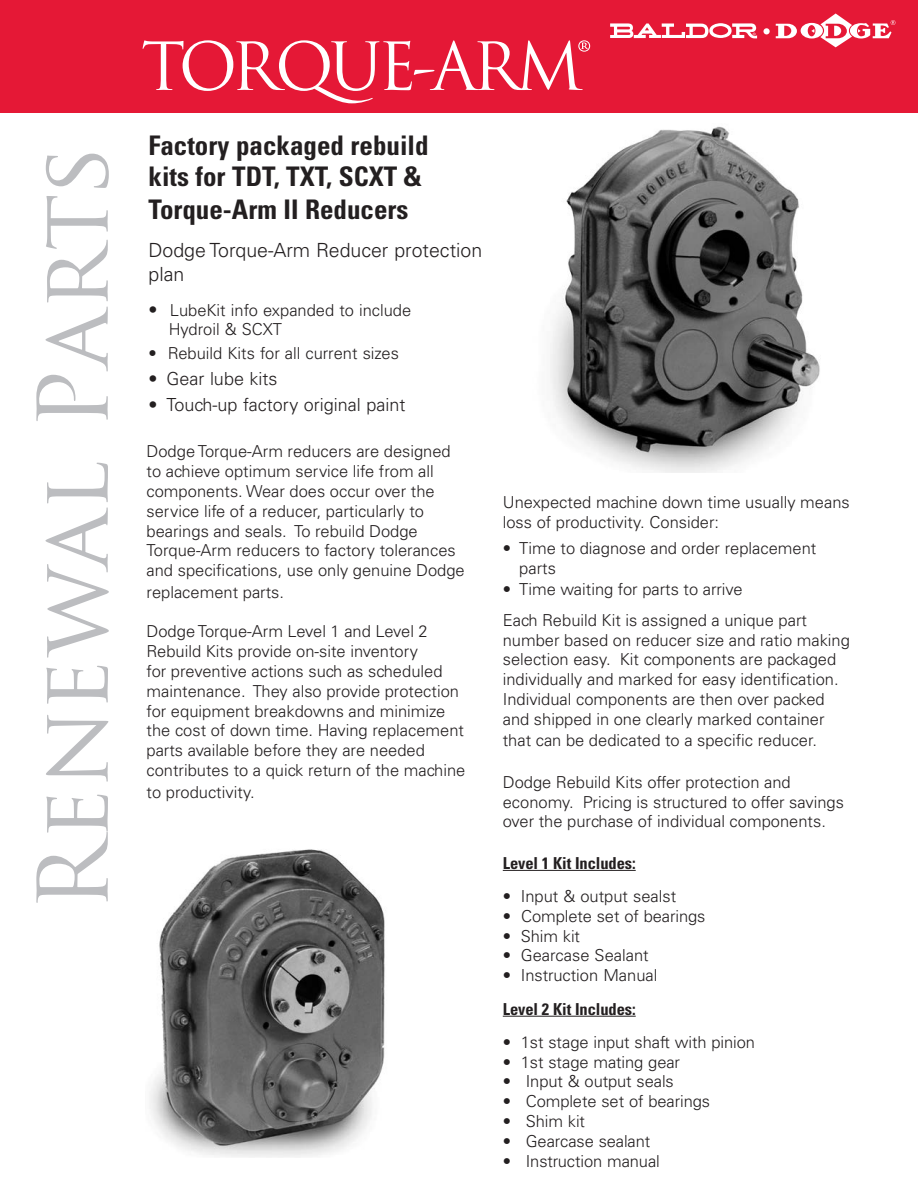
<style>
.page{position:relative;width:918px;height:1188px;background:#fff}
.page>*{position:absolute;margin:0;border:0;box-sizing:border-box;transform-origin:0 0}
.t1{font:94.5px "Trajan Pro";color:#bcbdc0}
.t2{font:64.5px "Trajan Pro";letter-spacing:-.08em;color:#fff}
.t3{font:700 condensed 27px/32.2px "Univers LT Std";color:#231f20}
.t4{font:300 19.5px/24px "Univers LT Std";color:#231f20}
.t5{font:300 18px "Univers LT Std";color:#231f20}
.t6{font:300 16.5px/19.8px "Univers LT Std";color:#231f20}
.t7{font:700 condensed 16.5px "Univers LT Std";letter-spacing:-.005em;color:#231f20}
.s1{font-size:18px}
</style>
<div class="page">
<img style="left:506px;top:112px;width:343px;height:360px">
<div style="left:0;top:0;width:918px;height:112px;background:#e51836"></div>
<hr style="left:503px;top:870px;width:133px;height:1px;background:#231f20">
<hr style="left:503px;top:1016px;width:133px;height:1px;background:#231f20">
<svg style="left:776px;top:14px;width:119px;height:33px"></svg>
<svg style="left:610px;top:23px;width:147px;height:16px"></svg>
<div style="left:763px;top:28px;width:7px;height:6px;background:#fff;border-radius:50%"></div>
<img style="left:150px;top:849px;width:235px;height:308px">
<h1 class="t1" style="left:13px;top:912px;width:768px;rotate:-90deg">Renewal Parts</h1>
<h2 class="t2" style="left:141px;top:25px;width:451px">TORQUE-ARM®</h2>
<h3 class="t3" style="left:148px;top:129px;width:282px">Factory packaged rebuild kits for TDT, TXT, SCXT &amp;<br>Torque-Arm II Reducers</h3>
<p class="t4" style="left:148px;top:238px;width:335px">Dodge Torque-Arm Reducer protection plan</p>
<p class="t6" style="left:169px;top:300px;width:244px;text-indent:-20px"><span class="s1">•</span> LubeKit info expanded to include<br>Hydroil &amp; SCXT</p>
<p class="t6" style="left:149px;top:343px;width:252px">• Rebuild Kits for all current sizes</p>
<p class="t5" style="left:148px;top:367px;width:131px">• Gear lube kits</p>
<p class="t5" style="left:148px;top:394px;width:258px">• Touch-up factory original paint</p>
<p class="t6" style="left:147px;top:442px;width:320px">Dodge Torque-Arm reducers are designed to achieve optimum service life from all components. Wear does occur over the service life of a reducer, particularly to bearings and seals. To rebuild Dodge Torque-Arm reducers to factory tolerances and specifications, use only genuine Dodge</p>
<p class="t6" style="left:147px;top:582px;width:139px">replacement parts.</p>
<p class="t6" style="left:147px;top:622px;width:320px">Dodge Torque-Arm Level 1 and Level 2<br>Rebuild Kits provide on-site inventory<br>for preventive actions such as scheduled maintenance. They also provide protection for equipment breakdowns and minimize the cost of down time. Having replacement parts available before they are needed contributes to a quick return of the machine</p>
<p class="t6" style="left:147px;top:782px;width:110px">to productivity.</p>
<p class="t6" style="left:503px;top:492px;width:348px">Unexpected machine down time usually means loss of productivity. Consider:</p>
<p class="t6" style="left:519px;top:538px;width:299px;text-indent:-16px">• Time to diagnose and order replacement parts</p>
<p class="t6" style="left:503px;top:574px;width:306px;line-height:30.6px">• Time waiting for parts to arrive<br>Each Rebuild Kit is assigned a unique part</p>
<p class="t6" style="left:503px;top:630px;width:349px">number based on reducer size and ratio making selection easy. Kit components are packaged individually and marked for easy identification.<br>Individual components are then over packed and shipped in one clearly marked container</p>
<p class="t6" style="left:503px;top:731px;width:316px">that can be dedicated to a specific reducer.</p>
<p class="t6" style="left:503px;top:772px;width:343px">Dodge Rebuild Kits offer protection and economy. Pricing is structured to offer savings over the purchase of individual components.</p>
<p class="t7" style="left:503px;top:853px;width:134px">Level 1 Kit Includes:</p>
<p class="t6" style="left:503px;top:886px;width:175px">• Input &amp; output sealst</p>
<p class="t6" style="left:503px;top:906px;width:204px">• Complete set of bearings</p>
<p class="t6" style="left:503px;top:926px;width:79px">• Shim kit</p>
<p class="t6" style="left:503px;top:946px;width:147px">• Gearcase Sealant</p>
<p class="t6" style="left:503px;top:966px;width:156px">• Instruction Manual</p>
<p class="t7" style="left:503px;top:999px;width:134px">Level 2 Kit Includes:</p>
<p class="t6" style="left:503px;top:1032px;width:254px">• 1st stage input shaft with pinion</p>
<p class="t6" style="left:503px;top:1052px;width:179px">• 1st stage mating gear</p>
<p class="t6" style="left:503px;top:1072px;width:173px">• Input &amp; output seals</p>
<p class="t6" style="left:503px;top:1092px;width:209px">• Complete set of bearings</p>
<p class="t6" style="left:503px;top:1111px;width:84px">• Shim kit</p>
<p class="t6" style="left:503px;top:1131px;width:149px">• Gearcase sealant</p>
<p class="t6" style="left:503px;top:1151px;width:159px">• Instruction manual</p>
</div>
